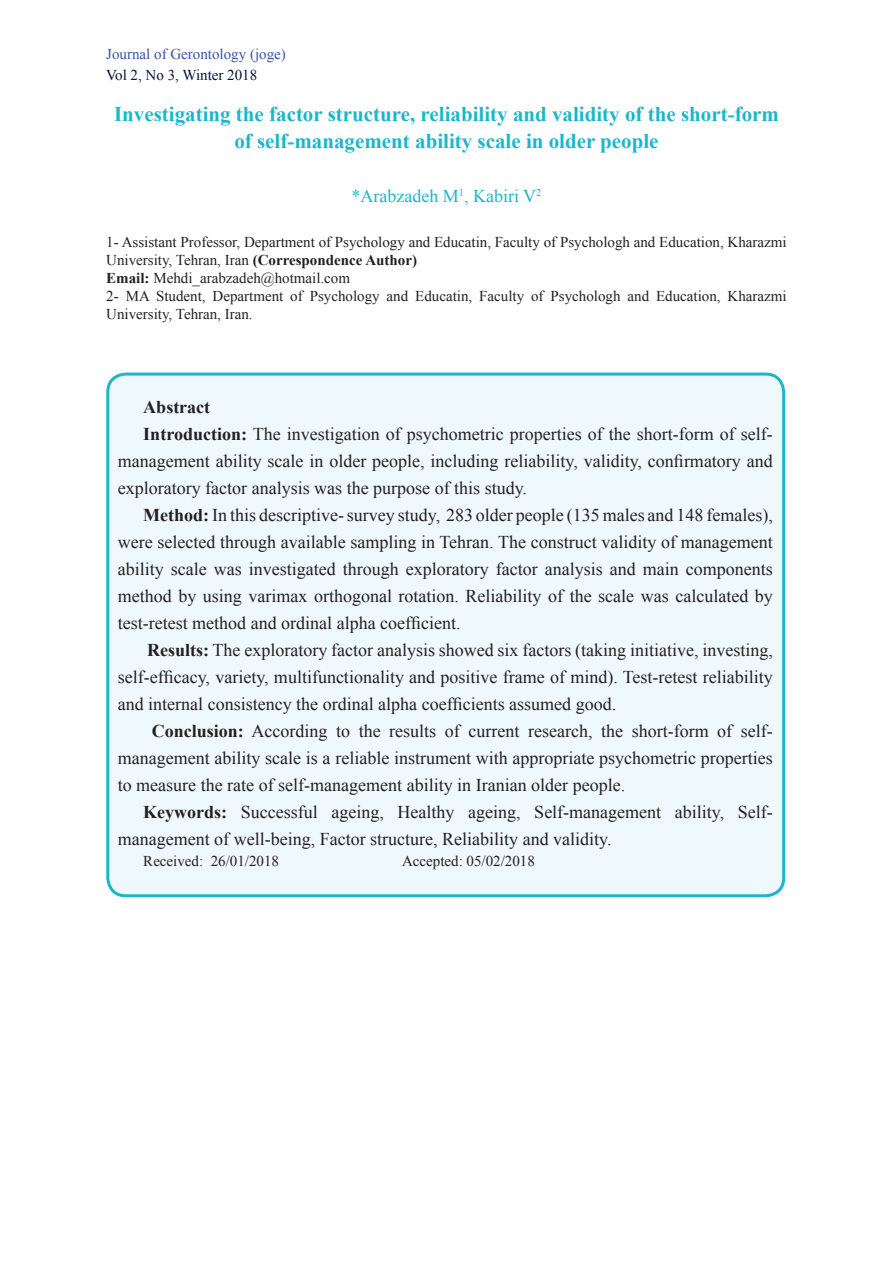
<style>
.page{position:relative;width:893px;height:1263px;background:#fff}
.page>*{position:absolute;margin:0;border:0;box-sizing:border-box;transform-origin:0 0}
.t1{font:700 21px/27px "Times New Roman";color:#1bb6cc;text-align:center}
.t2{font:18px "Times New Roman";color:#231f20}
.t3{font:700 18px "Times New Roman";color:#231f20}
.t4{font:18px "Times New Roman";color:#1bb6cc}
.t5{font:15px/18px "Times New Roman";color:#231f20}
.t6{font:15px "Times New Roman";color:#3853a3}
.t7{font:15px "Times New Roman";color:#05113f}
.t8{font:10.5px "Times New Roman";color:#1bb6cc}
.s1{font-weight:700}
.s2{font-weight:400}
</style>
<div class="page">
<div style="left:108px;top:374px;width:676px;height:522px;background:#eef8fd;border-radius:18px"></div>
<div style="left:106px;top:373px;width:679px;height:524px;border:3px solid #1bb6cc;border-radius:18px"></div>
<p class="t6" style="left:106px;top:44px;width:181px">Journal of Gerontology (joge(</p>
<p class="t7" style="left:106px;top:65px;width:152px">Vol 2, No 3, Winter 2018</p>
<p class="t1" style="left:114px;top:99px;width:666px">Investigating the factor structure, reliability and validity of the short-form of self-management ability scale in older people</p>
<p class="t8" style="left:459px;top:185px;width:7px">1</p>
<p class="t4" style="left:351px;top:183px;width:186px">*Arabzadeh M , Kabiri V</p>
<p class="t8" style="left:536px;top:185px;width:7px">2</p>
<p class="t5" style="left:106px;top:232px;width:682px">1- Assistant Professor, Department of Psychology and Educatin, Faculty of Psychologh and Education, Kharazmi</p>
<p class="t5" style="left:106px;top:250px;width:312px">University, Tehran, Iran <span class="s1">(Correspondence Author(</span></p>
<p class="t5" style="left:106px;top:268px;width:245px"><span class="s1">Email:</span> Mehdi_arabzadeh@hotmail.com</p>
<p class="t5" style="left:728px;top:286px;width:61px">Kharazmi</p>
<p class="t5" style="left:126px;top:286px;width:81px">MA Student,</p>
<p class="t5" style="left:310px;top:286px;width:72px">Psychology</p>
<p class="t5" style="left:387px;top:286px;width:23px">and</p>
<p class="t5" style="left:415px;top:286px;width:59px">Educatin,</p>
<p class="t5" style="left:479px;top:286px;width:46px">Faculty</p>
<p class="t5" style="left:551px;top:286px;width:72px">Psychologh</p>
<p class="t5" style="left:627px;top:286px;width:23px">and</p>
<p class="t5" style="left:656px;top:286px;width:66px">Education,</p>
<p class="t5" style="left:290px;top:286px;width:14px">of</p>
<p class="t5" style="left:531px;top:286px;width:14px">of</p>
<p class="t5" style="left:106px;top:286px;width:148px">2-<br>University, Tehran, Iran.</p>
<p class="t5" style="left:213px;top:286px;width:72px">Department</p>
<p class="t3" style="left:143px;top:394px;width:68px">Abstract</p>
<p class="t2" style="left:143px;top:422px;width:631px"><span class="s1">Introduction:</span> The investigation of psychometric properties of the short-form of self-</p>
<p class="t2" style="left:118px;top:476px;width:411px">exploratory factor analysis was the purpose of this study.</p>
<p class="t2" style="left:143px;top:503px;width:631px"><span class="s1">Method</span> In<span class="s1">:</span> this descriptive- survey study, 283 older people (135 males and 148 females ,(</p>
<p class="t2" style="left:118px;top:530px;width:657px">were selected through available sampling in Tehran. The construct validity of management</p>
<p class="t2" style="left:118px;top:557px;width:657px">ability scale was investigated through exploratory factor analysis and main components</p>
<p class="t2" style="left:118px;top:584px;width:656px">method by using varimax orthogonal rotation. Reliability of the scale was calculated by</p>
<p class="t2" style="left:118px;top:611px;width:344px">test-retest method and ordinal alpha coefficient.</p>
<p class="t2" style="left:147px;top:638px;width:627px"><span class="s1">Results:</span> The exploratory factor analysis showed six factors (taking initiative, investing,</p>
<p class="t2" style="left:118px;top:665px;width:657px">self-efficacy, variety, multifunctionality and positive frame of mind .) Test-retest reliability</p>
<p class="t2" style="left:118px;top:692px;width:500px">and internal consistency the ordinal alpha coefficients assumed good.</p>
<p class="t2" style="left:118px;top:746px;width:657px">management ability scale is a reliable instrument with appropriate psychometric properties</p>
<p class="t2" style="left:118px;top:449px;width:656px">management ability scale in older people, including reliability, validity, confirmatory and</p>
<p class="t3" style="left:152px;top:718px;width:177px">Conclusion: <span class="s2">According</span></p>
<p class="t2" style="left:118px;top:773px;width:509px">to measure the rate of self-management ability in Iranian older people.</p>
<p class="t2" style="left:118px;top:827px;width:495px">management of well-being, Factor structure, Reliability and validity.</p>
<p class="t2" style="left:359px;top:719px;width:23px">the</p>
<p class="t2" style="left:389px;top:719px;width:48px">results</p>
<p class="t2" style="left:528px;top:719px;width:66px">research,</p>
<p class="t2" style="left:601px;top:719px;width:23px">the</p>
<p class="t2" style="left:632px;top:719px;width:78px">short-form</p>
<p class="t2" style="left:741px;top:719px;width:33px">self-</p>
<p class="t2" style="left:445px;top:719px;width:16px">of</p>
<p class="t2" style="left:717px;top:719px;width:16px">of</p>
<p class="t2" style="left:336px;top:719px;width:16px">to</p>
<p class="t2" style="left:468px;top:719px;width:52px">current</p>
<p class="t2" style="left:241px;top:800px;width:78px">Successful</p>
<p class="t2" style="left:331px;top:800px;width:54px">ageing,</p>
<p class="t2" style="left:398px;top:800px;width:58px">Healthy</p>
<p class="t2" style="left:468px;top:800px;width:54px">ageing,</p>
<p class="t2" style="left:534px;top:800px;width:128px">Self-management</p>
<p class="t2" style="left:675px;top:800px;width:51px">ability,</p>
<p class="t2" style="left:738px;top:800px;width:36px">Self-</p>
<p class="t3" style="left:143px;top:799px;width:85px">Keywords:</p>
<p class="t5" style="left:143px;top:852px;width:61px">Received:</p>
<p class="t5" style="left:211px;top:852px;width:70px">26/01/2018</p>
<p class="t5" style="left:402px;top:852px;width:134px">Accepted: 05/02/2018</p>
</div>
